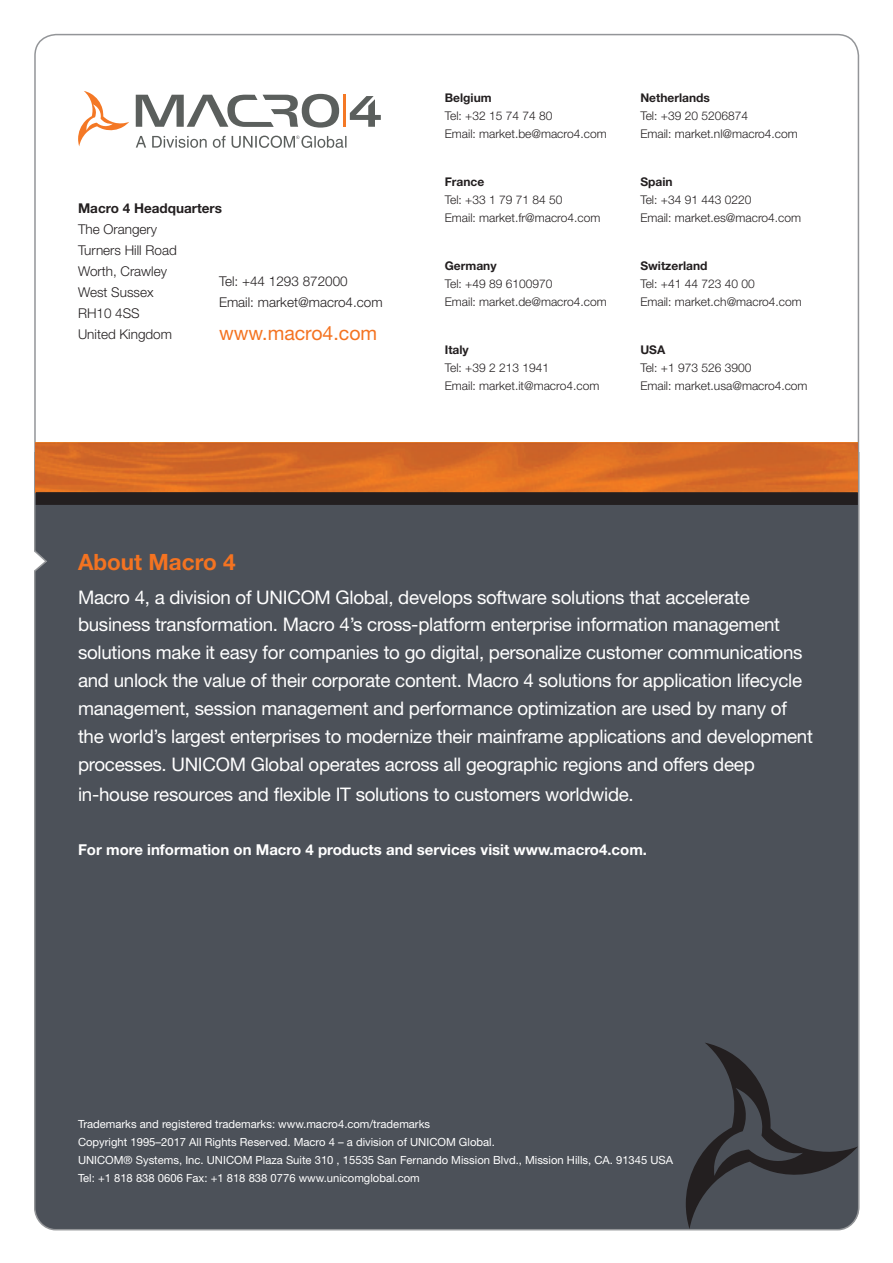
<style>
.page{position:relative;width:893px;height:1263px;background:#fff}
.page>*{position:absolute;margin:0;border:0;box-sizing:border-box;transform-origin:0 0}
.t1{font:700 22.5px "Helvetica Neue";color:#f47321}
.t2{font:19.5px "Helvetica Neue";color:#f47321}
.t3{font:18.75px "Helvetica Neue";letter-spacing:-.015em;color:#fff}
.t4{font:700 15px "Helvetica Neue";color:#fff}
.t5{font:300 13.5px "Helvetica Neue";color:#231f20}
.t6{font:700 13.5px "Helvetica Neue";color:#231f20}
.t7{font:300 12px "Helvetica Neue";color:#231f20}
.t8{font:700 12px "Helvetica Neue";color:#231f20}
.t9{font:11.25px "Helvetica Neue";color:#fff}
</style>
<div class="page">
<div style="left:34px;top:453px;width:825px;height:777px;background:#4c5159"></div>
<svg style="left:686px;top:1043px;width:172px;height:186px;background:#44484e"></svg>
<img style="left:36px;top:442px;width:822px;height:50px">
<div style="left:36px;top:492px;width:822px;height:13px;background:#231f20"></div>
<svg style="left:34px;top:549px;width:14px;height:24px"></svg>
<svg style="left:78px;top:91px;width:51px;height:55px"></svg>
<svg style="left:350px;top:96px;width:31px;height:31px"></svg>
<svg style="left:136px;top:94px;width:203px;height:34px"></svg>
<hr style="left:343px;top:95px;width:3px;height:32px;background:#f47825">
<svg style="left:136px;top:136px;width:10px;height:12px"></svg>
<svg style="left:152px;top:136px;width:55px;height:12px"></svg>
<svg style="left:213px;top:136px;width:13px;height:12px"></svg>
<svg style="left:232px;top:136px;width:114px;height:12px"></svg>
<p class="t6" style="left:78px;top:200px;width:146px">Macro 4 Headquarters</p>
<p class="t5" style="left:78px;top:221px;width:81px">The Orangery</p>
<p class="t5" style="left:78px;top:242px;width:100px">Turners Hill Road</p>
<p class="t5" style="left:78px;top:263px;width:91px">Worth, Crawley</p>
<p class="t5" style="left:78px;top:284px;width:77px">West Sussex</p>
<p class="t5" style="left:78px;top:305px;width:63px">RH10 4SS</p>
<p class="t5" style="left:78px;top:326px;width:96px">United Kingdom</p>
<p class="t5" style="left:219px;top:273px;width:130px">Tel: +44 1293 872000</p>
<p class="t5" style="left:219px;top:294px;width:165px">Email: market@macro4.com</p>
<p class="t2" style="left:219px;top:321px;width:160px">www.macro4.com</p>
<p class="t8" style="left:445px;top:91px;width:48px">Belgium</p>
<p class="t7" style="left:445px;top:109px;width:109px">Tel: +32 15 74 74 80</p>
<p class="t7" style="left:445px;top:127px;width:163px">Email: market.be@macro4.com</p>
<p class="t8" style="left:445px;top:175px;width:41px">France</p>
<p class="t7" style="left:445px;top:193px;width:119px">Tel: +33 1 79 71 84 50</p>
<p class="t7" style="left:445px;top:211px;width:157px">Email: market.fr@macro4.com</p>
<p class="t8" style="left:445px;top:259px;width:53px">Germany</p>
<p class="t7" style="left:445px;top:277px;width:109px">Tel: +49 89 6100970</p>
<p class="t7" style="left:445px;top:295px;width:163px">Email: market.de@macro4.com</p>
<p class="t8" style="left:445px;top:343px;width:25px">Italy</p>
<p class="t7" style="left:445px;top:361px;width:106px">Tel: +39 2 213 1941</p>
<p class="t7" style="left:445px;top:379px;width:156px">Email: market.it@macro4.com</p>
<p class="t8" style="left:640px;top:91px;width:71px">Netherlands</p>
<p class="t7" style="left:640px;top:109px;width:109px">Tel: +39 20 5206874</p>
<p class="t7" style="left:640px;top:127px;width:159px">Email: market.nl@macro4.com</p>
<p class="t8" style="left:640px;top:175px;width:34px">Spain</p>
<p class="t7" style="left:640px;top:193px;width:113px">Tel: +34 91 443 0220</p>
<p class="t7" style="left:640px;top:211px;width:162px">Email: market.es@macro4.com</p>
<p class="t8" style="left:640px;top:259px;width:69px">Switzerland</p>
<p class="t7" style="left:640px;top:277px;width:116px">Tel: +41 44 723 40 00</p>
<p class="t7" style="left:640px;top:295px;width:163px">Email: market.ch@macro4.com</p>
<p class="t8" style="left:640px;top:343px;width:26px">USA</p>
<p class="t7" style="left:640px;top:361px;width:113px">Tel: +1 973 526 3900</p>
<p class="t7" style="left:640px;top:379px;width:169px">Email: market.usa@macro4.com</p>
<p class="t1" style="left:78px;top:548px;width:159px">About Macro 4</p>
<p class="t3" style="left:78px;top:586px;width:673px">Macro 4, a division of UNICOM Global, develops software solutions that accelerate</p>
<p class="t3" style="left:78px;top:613px;width:704px">business transformation. Macro 4’s cross-platform enterprise information management</p>
<p class="t3" style="left:78px;top:641px;width:726px">solutions make it easy for companies to go digital, personalize customer communications</p>
<p class="t3" style="left:78px;top:669px;width:726px">and unlock the value of their corporate content. Macro 4 solutions for application lifecycle</p>
<p class="t3" style="left:78px;top:697px;width:710px">management, session management and performance optimization are used by many of</p>
<p class="t3" style="left:78px;top:725px;width:736px">the world’s largest enterprises to modernize their mainframe applications and development</p>
<p class="t3" style="left:78px;top:753px;width:678px">processes. UNICOM Global operates across all geographic regions and offers deep</p>
<p class="t3" style="left:78px;top:783px;width:557px">in-house resources and flexible IT solutions to customers worldwide.</p>
<p class="t4" style="left:78px;top:840px;width:571px">For more information on Macro 4 products and services visit www.macro4.com.</p>
<p class="t9" style="left:78px;top:1117px;width:354px">Trademarks and registered trademarks: www.macro4.com/trademarks</p>
<p class="t9" style="left:78px;top:1135px;width:418px">Copyright 1995–2017 All Rights Reserved. Macro 4 – a division of UNICOM Global.</p>
<p class="t9" style="left:78px;top:1153px;width:597px">UNICOM® Systems, Inc. UNICOM Plaza Suite 310 , 15535 San Fernando Mission Blvd., Mission Hills, CA. 91345 USA</p>
<p class="t9" style="left:78px;top:1171px;width:343px">Tel: +1 818 838 0606 Fax: +1 818 838 0776 www.unicomglobal.com</p>
</div>
